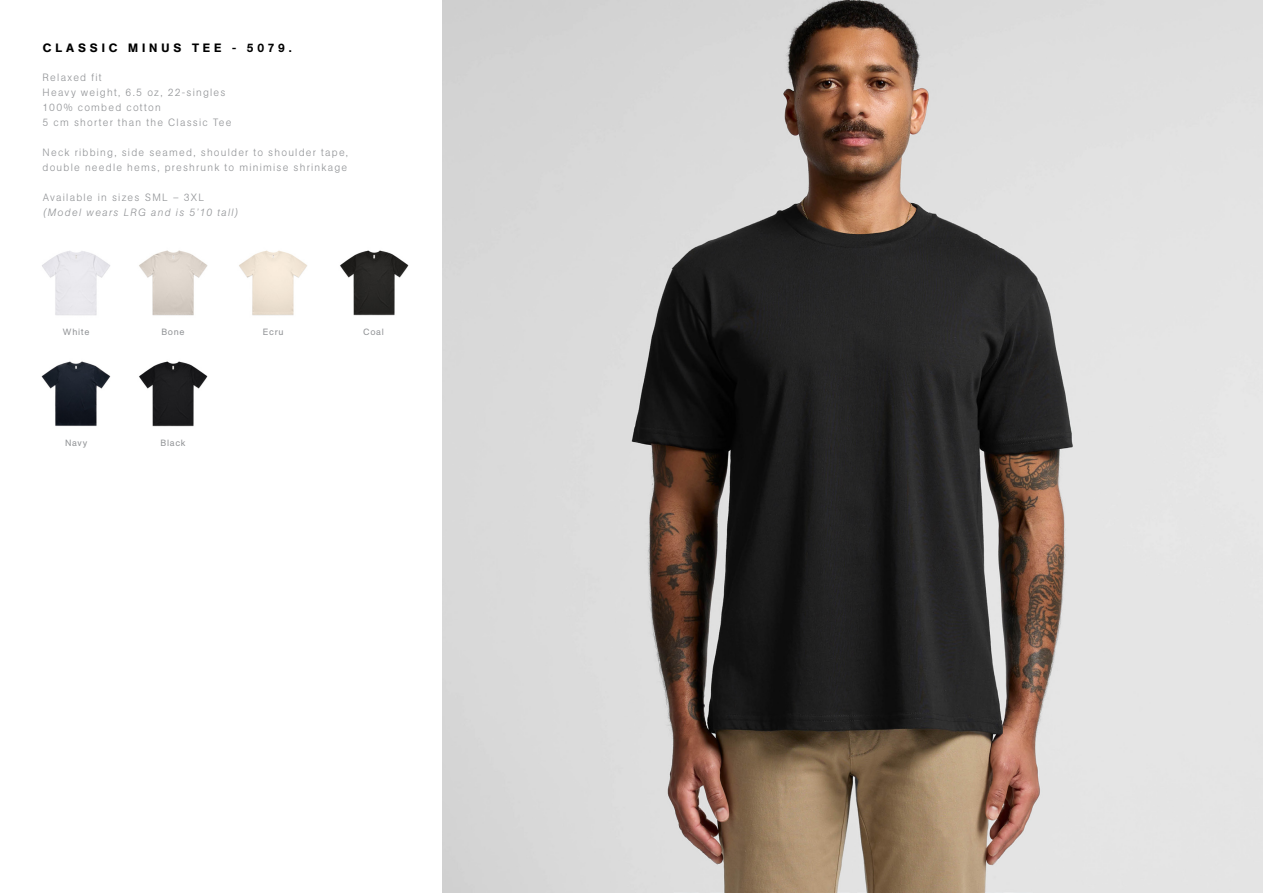
<style>
.page{position:relative;width:1263px;height:893px;background:#fff}
.page>*{position:absolute;margin:0;border:0;box-sizing:border-box;transform-origin:0 0}
.t1{font:500 12px "AG Book Pro";letter-spacing:.325em;color:#000}
.t2{font:300 10.5px/15px "AG Book Pro";letter-spacing:.115em;color:#939598}
.t3{font:italic 300 10.5px "AG Book Pro";letter-spacing:.125em;color:#939598}
.t4{font:9px "AG Book Pro";letter-spacing:.075em;color:#939598}
</style>
<div class="page">
<img style="left:442px;top:0;width:821px;height:893px">
<img style="left:139px;top:250px;width:69px;height:66px">
<img style="left:139px;top:361px;width:69px;height:66px">
<img style="left:239px;top:250px;width:68px;height:66px">
<img style="left:340px;top:250px;width:69px;height:66px">
<img style="left:42px;top:251px;width:68px;height:65px">
<img style="left:41px;top:361px;width:70px;height:65px">
<p class="t1" style="left:43px;top:40px;width:250px">CLASSIC MINUS TEE - 5079.</p>
<p class="t2" style="left:43px;top:69px;width:191px">Relaxed fit<br>Heavy weight, 6.5 oz, 22-singles<br>100% combed cotton<br>5 cm shorter than the Classic Tee</p>
<p class="t2" style="left:43px;top:144px;width:307px">Neck ribbing, side seamed, shoulder to shoulder tape, double needle hems, preshrunk to minimise shrinkage</p>
<p class="t2" style="left:43px;top:190px;width:163px">Available in sizes SML – 3XL</p>
<p class="t3" style="left:43px;top:206px;width:197px">(Model wears LRG and is 5’10 tall)</p>
<p class="t4" style="left:63px;top:326px;width:28px">White</p>
<p class="t4" style="left:263px;top:326px;width:22px">Ecru</p>
<p class="t4" style="left:363px;top:326px;width:22px">Coal</p>
<p class="t4" style="left:161px;top:326px;width:25px">Bone</p>
<p class="t4" style="left:65px;top:437px;width:24px">Navy</p>
<p class="t4" style="left:160px;top:437px;width:27px">Black</p>
</div>
